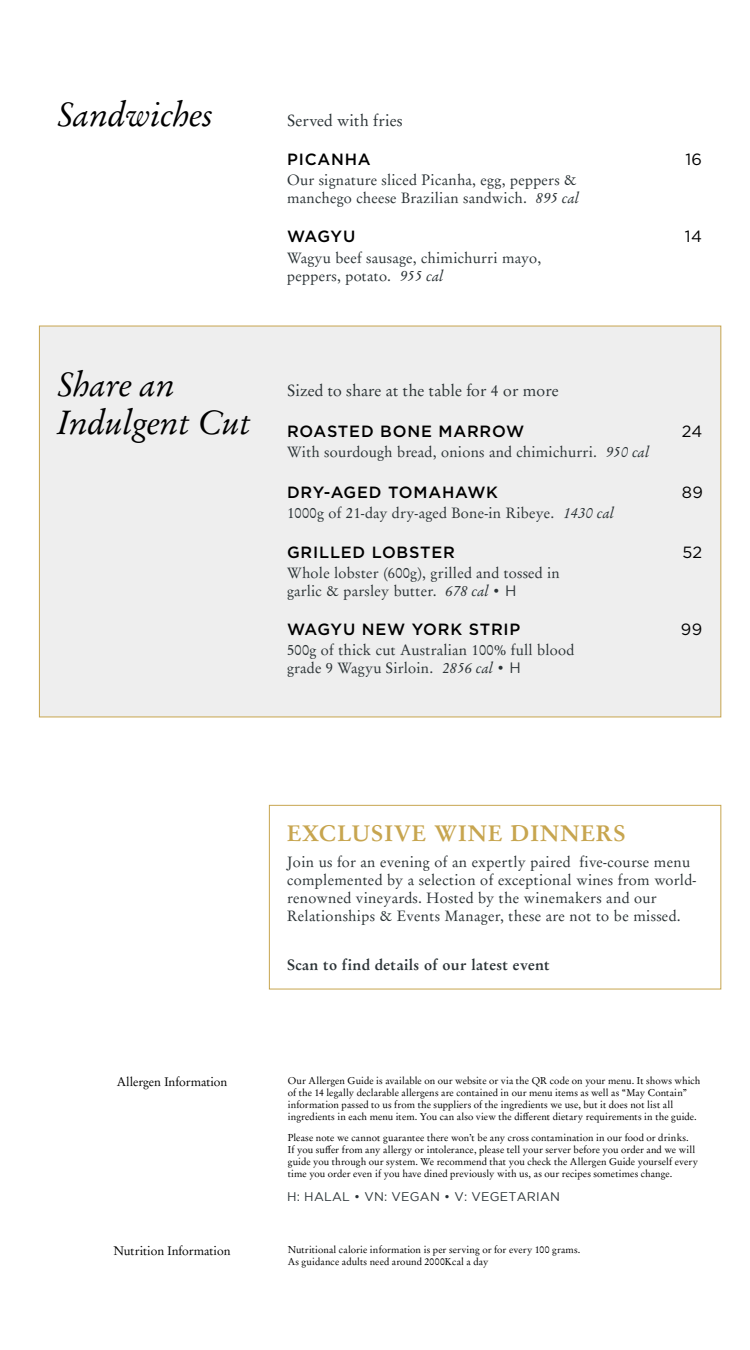
<style>
.page{position:relative;width:750px;height:1350px;background:#fff}
.page>*{position:absolute;margin:0;border:0;box-sizing:border-box;transform-origin:0 0}
.t1{font:italic 33.75px "Garamond No 8";letter-spacing:.01em;color:#000}
.t2{font:700 22.5px "Garamond No 8";letter-spacing:.05em;color:#c7a54f}
.t3{font:500 16.25px "Gotham";letter-spacing:.05em;color:#000}
.t4{font:16.25px "Garamond No 8";letter-spacing:.01em;color:#2b3336}
.t5{font:16.25px "Gotham";letter-spacing:.02em;color:#000}
.t6{font:15px/18px "Garamond No 8";letter-spacing:.02em;color:#2b3336}
.t7{font:700 15px "Garamond No 8";letter-spacing:.025em;color:#2b3336}
.t8{font:12.5px "Garamond No 8";color:#000}
.t9{font:12.5px "Gotham";letter-spacing:.02em;color:#2b3336}
.t10{font:10px/12px "Garamond No 8";letter-spacing:.01em;color:#000}
.s1{font-style:italic}
.s2{font-family:"Gotham"}
</style>
<div class="page">
<div style="left:39px;top:326px;width:682px;height:391px;background:#eee"></div>
<div style="left:269px;top:805px;width:452px;height:184px;border:1px solid #c7a54f"></div>
<h1 class="t1" style="left:57px;top:90px;width:156px">Sandwiches</h1>
<h1 class="t1" style="left:57px;top:360px;width:119px">Share an</h1>
<h1 class="t1" style="left:57px;top:398px;width:194px">Indulgent Cut</h1>
<h3 class="t4" style="left:288px;top:109px;width:116px">Served with fries</h3>
<h3 class="t3" style="left:287px;top:148px;width:85px">PICANHA</h3>
<h3 class="t5" style="left:685px;top:149px;width:18px">16</h3>
<h3 class="t6" style="left:287px;top:171px;width:294px">Our signature sliced Picanha, egg, peppers &amp; manchego cheese Brazilian sandwich. <span class="s1">895 cal</span></h3>
<h3 class="t3" style="left:287px;top:226px;width:70px">WAGYU</h3>
<h3 class="t5" style="left:685px;top:226px;width:19px">14</h3>
<h3 class="t6" style="left:287px;top:248px;width:256px">Wagyu beef sausage, chimichurri mayo, peppers, potato. <span class="s1">955 cal</span></h3>
<h3 class="t4" style="left:288px;top:379px;width:273px">Sized to share at the table for 4 or more</h3>
<h3 class="t3" style="left:287px;top:421px;width:239px">ROASTED BONE MARROW</h3>
<h3 class="t5" style="left:682px;top:421px;width:22px">24</h3>
<h3 class="t6" style="left:287px;top:443px;width:364px">With sourdough bread, onions and chimichurri. <span class="s1">950 cal</span></h3>
<h3 class="t3" style="left:287px;top:482px;width:213px">DRY-AGED TOMAHAWK</h3>
<h3 class="t5" style="left:682px;top:482px;width:22px">89</h3>
<h3 class="t6" style="left:287px;top:504px;width:329px">1000g of 21-day dry-aged Bone-in Ribeye. <span class="s1">1430 cal</span></h3>
<h3 class="t3" style="left:287px;top:541px;width:169px">GRILLED LOBSTER</h3>
<h3 class="t5" style="left:682px;top:542px;width:21px">52</h3>
<h3 class="t6" style="left:287px;top:563px;width:274px">Whole lobster (600g), grilled and tossed in garlic &amp; parsley butter. <span class="s1">678 cal</span> <span class="s2">• H</span></h3>
<h3 class="t3" style="left:287px;top:619px;width:235px">WAGYU NEW YORK STRIP</h3>
<h3 class="t5" style="left:681px;top:619px;width:23px">99</h3>
<h3 class="t6" style="left:287px;top:641px;width:289px">500g of thick cut Australian 100% full blood grade 9 Wagyu Sirloin. <span class="s1">2856 cal</span> <span class="s2">• H</span></h3>
<p class="t8" style="left:117px;top:1073px;width:112px">Allergen Information</p>
<h2 class="t2" style="left:287px;top:816px;width:340px">EXCLUSIVE WINE DINNERS</h2>
<h3 class="t6" style="left:287px;top:852px;width:411px">Join us for an evening of an expertly paired five-course menu complemented by a selection of exceptional wines from world&shy;renowned vineyards. Hosted by the winemakers and our Relationships &amp; Events Manager, these are not to be missed.</h3>
<h3 class="t7" style="left:287px;top:954px;width:264px">Scan to find details of our latest event</h3>
<p class="t10" style="left:288px;top:1075px;width:414px">Our Allergen Guide is available on our website or via the QR code on your menu. It shows which of the 14 legally declarable allergens are contained in our menu items as well as “May Contain” information passed to us from the suppliers of the ingredients we use, but it does not list all ingredients in each menu item. You can also view the different dietary requirements in the guide.</p>
<p class="t10" style="left:288px;top:1131px;width:412px">Please note we cannot guarantee there won’t be any cross contamination in our food or drinks.<br>If you suffer from any allergy or intolerance, please tell your server before you order and we will guide you through our system. We recommend that you check the Allergen Guide yourself every time you order even if you have dined previously with us, as our recipes sometimes change.</p>
<p class="t9" style="left:287px;top:1190px;width:274px">H: HALAL • VN: VEGAN • V: VEGETARIAN</p>
<p class="t8" style="left:114px;top:1241px;width:119px">Nutrition Information</p>
<p class="t10" style="left:288px;top:1243px;width:294px">Nutritional calorie information is per serving or for every 100 grams.<br>As guidance adults need around 2000Kcal a day</p>
</div>
